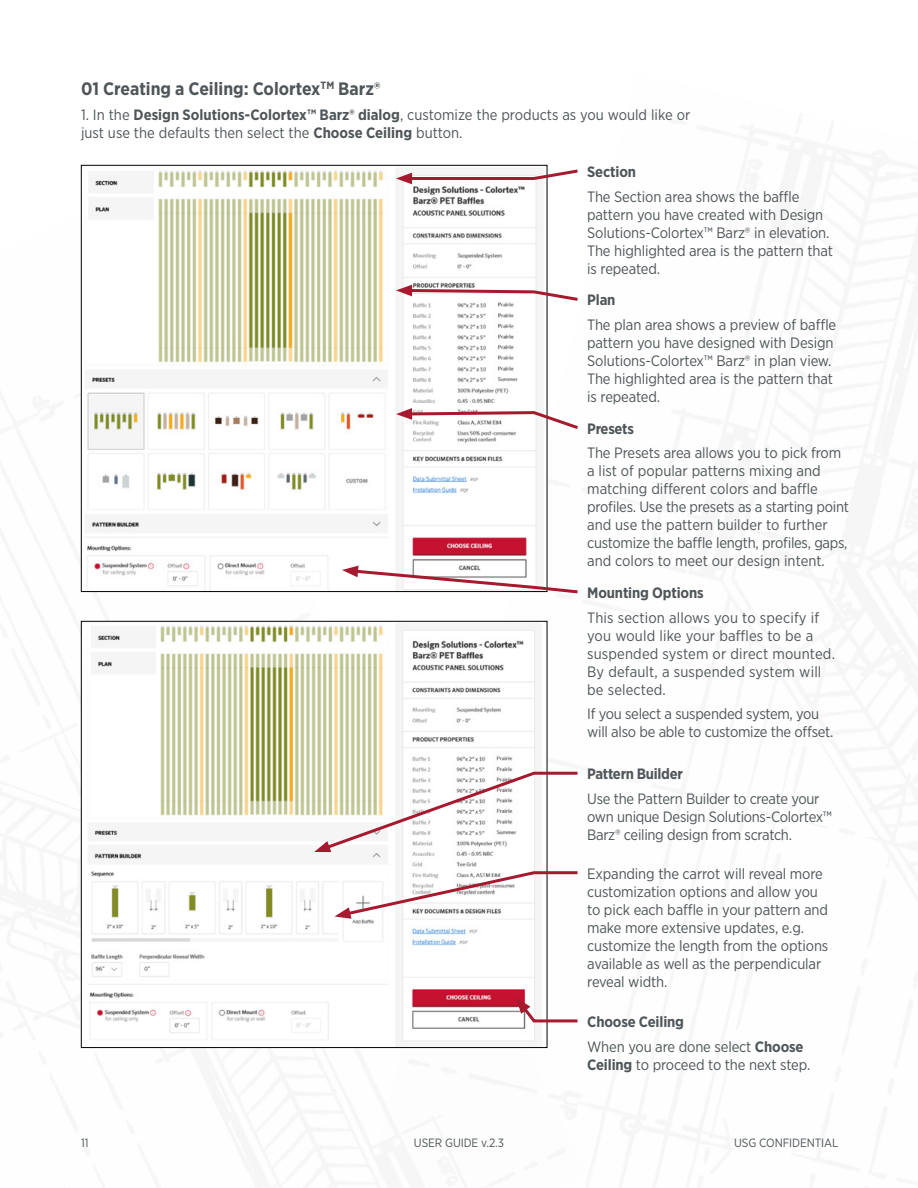
<style>
.page{position:relative;width:918px;height:1188px;background:#fff}
.page>*{position:absolute;margin:0;border:0;box-sizing:border-box;transform-origin:0 0}
.t1{font:700 18px "Gotham Narrow";color:#4f5659}
.t2{font:15px/18px "Gotham Narrow";letter-spacing:-.01em;color:#4f5659}
.t3{font:15px/18px "Gotham Narrow";letter-spacing:.01em;color:#4f5659}
.t4{font:700 15px "Gotham Narrow";letter-spacing:-.01em;color:#4f5659}
.t5{font:12px "Gotham Narrow";letter-spacing:-.01em;color:#4f5659}
.s1{font-weight:700}
</style>
<div class="page">
<img style="left:88px;top:623px;width:448px;height:423px">
<img style="left:85px;top:170px;width:455px;height:420px">
<svg style="left:396px;top:168px;width:182px;height:16px"></svg>
<svg style="left:396px;top:285px;width:182px;height:18px"></svg>
<svg style="left:396px;top:408px;width:182px;height:23px"></svg>
<svg style="left:342px;top:566px;width:236px;height:28px"></svg>
<svg style="left:314px;top:770px;width:264px;height:82px"></svg>
<svg style="left:334px;top:870px;width:244px;height:49px"></svg>
<svg style="left:516px;top:998px;width:62px;height:26px"></svg>
<p class="t1" style="left:81px;top:78px;width:301px">01 Creating a Ceiling: Colortex<sup>TM</sup> Barz®</p>
<p class="t2" style="left:81px;top:106px;width:611px">1. In the <span class="s1">Design Solutions-Colortex™ Barz® dialog</span>, customize the products as you would like or just use the defaults then select the <span class="s1">Choose Ceiling</span> button.</p>
<p class="t4" style="left:587px;top:162px;width:50px">Section</p>
<p class="t2" style="left:587px;top:187px;width:247px">The Section area shows the baffle pattern you have created with Design Solutions-Colortex™ Barz® in elevation.<br>The highlighted area is the pattern that is repeated.</p>
<p class="t4" style="left:587px;top:290px;width:30px">Plan</p>
<p class="t2" style="left:587px;top:316px;width:251px">The plan area shows a preview of baffle pattern you have designed with Design Solutions-Colortex™ Barz® in plan view.<br>The highlighted area is the pattern that is repeated.</p>
<p class="t4" style="left:587px;top:419px;width:48px">Presets</p>
<p class="t2" style="left:587px;top:444px;width:263px">The Presets area allows you to pick from a list of popular patterns mixing and matching different colors and baffle profiles. Use the presets as a starting point and use the pattern builder to further customize the baffle length, profiles, gaps, and colors to meet our design intent.</p>
<p class="t4" style="left:587px;top:583px;width:118px">Mounting Options</p>
<p class="t3" style="left:587px;top:608px;width:249px">This section allows you to specify if you would like your baffles to be a suspended system or direct mounted.<br>By default, a suspended system will be selected.</p>
<p class="t2" style="left:587px;top:705px;width:248px">If you select a suspended system, you will also be able to customize the offset.</p>
<p class="t4" style="left:587px;top:764px;width:97px">Pattern Builder</p>
<p class="t2" style="left:587px;top:789px;width:246px">Use the Pattern Builder to create your own unique Design Solutions-Colortex™<br>Barz® ceiling design from scratch.</p>
<p class="t2" style="left:587px;top:864px;width:243px">Expanding the carrot will reveal more customization options and allow you to pick each baffle in your pattern and make more extensive updates, e.g. customize the length from the options available as well as the perpendicular reveal width.</p>
<p class="t2" style="left:587px;top:1009px;width:218px;line-height:24.8px"><span class="s1">Choose Ceiling<br></span>When you are done select <span class="s1">Choose</span></p>
<p class="t2" style="left:587px;top:1055px;width:225px"><span class="s1">Ceiling</span> to proceed to the next step.</p>
<p class="t5" style="left:81px;top:1135px;width:9px">11</p>
<p class="t5" style="left:414px;top:1135px;width:91px">USER GUIDE v.2.3</p>
<p class="t5" style="left:734px;top:1135px;width:106px">USG CONFIDENTIAL</p>
</div>
